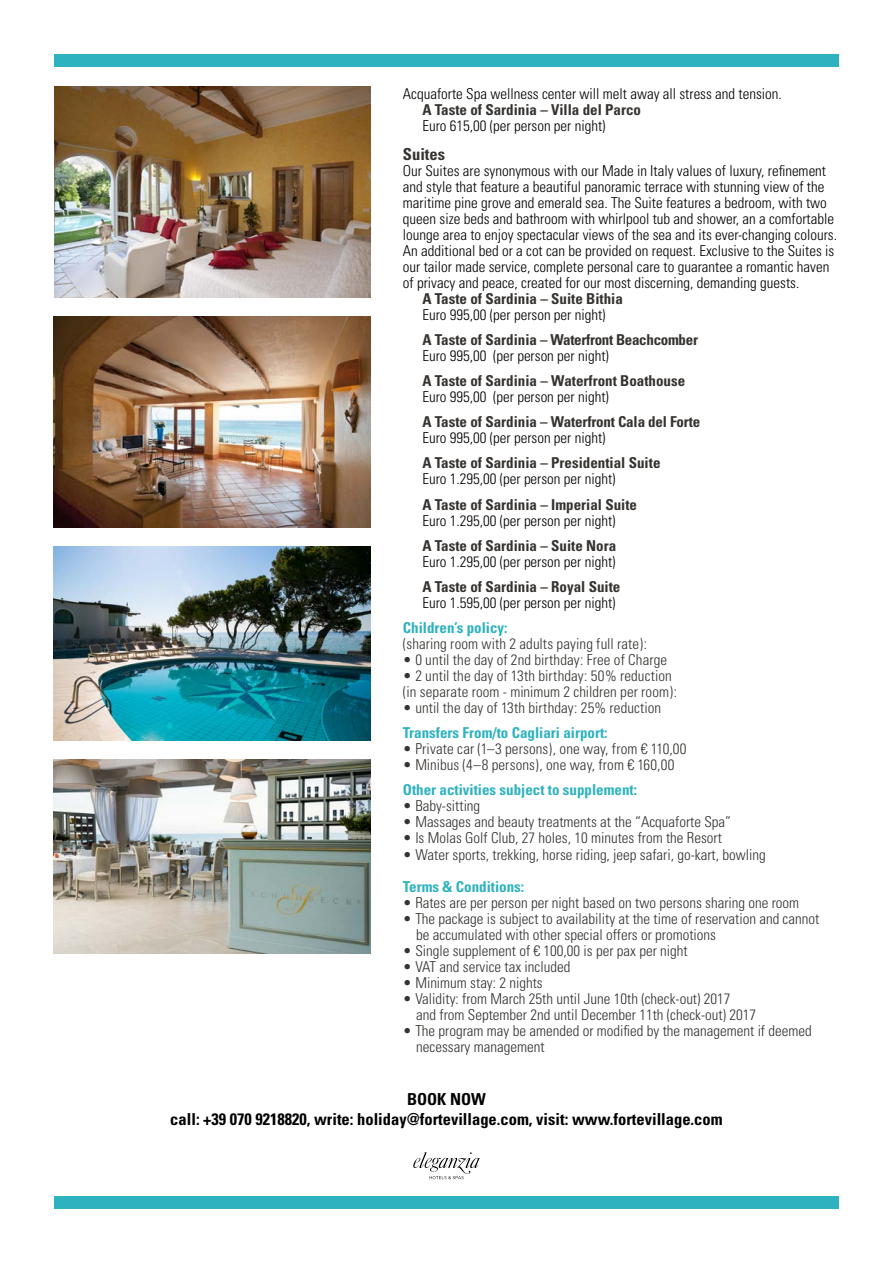
<style>
.page{position:relative;width:893px;height:1263px;background:#fff}
.page>*{position:absolute;margin:0;border:0;box-sizing:border-box;transform-origin:0 0}
.t1{font:700 condensed 16.5px/19.8px "Univers";color:#000;text-align:center}
.t2{font:700 condensed 16.5px "Univers";color:#35322f}
.t3{font:300 condensed 15px/16px "Univers";color:#35322f}
.t4{font:300 condensed 15px/16px "Univers";color:#000}
.t5{font:700 condensed 15px "Univers";color:#35322f}
.t6{font:700 condensed 15px "Univers";color:#2db2be}
.t7{font:700 condensed 15px "Univers";letter-spacing:-.02em;color:#35322f}
</style>
<div class="page">
<div style="left:54px;top:54px;width:785px;height:13px;background:#2db2bf"></div>
<div style="left:54px;top:1196px;width:785px;height:13px;background:#2db2bf"></div>
<img style="left:53px;top:316px;width:317px;height:212px">
<img style="left:54px;top:87px;width:317px;height:211px">
<svg style="left:413px;top:1152px;width:67px;height:27px"></svg>
<img style="left:53px;top:759px;width:317px;height:195px">
<img style="left:53px;top:546px;width:317px;height:195px">
<p class="t4" style="left:403px;top:85px;width:381px">Acquaforte Spa wellness center will melt away all stress and tension.</p>
<p class="t5" style="left:422px;top:100px;width:220px">A Taste of Sardinia – Villa del Parco</p>
<p class="t4" style="left:422px;top:117px;width:185px">Euro 615,00 (per person per night)</p>
<p class="t2" style="left:403px;top:144px;width:44px">Suites</p>
<p class="t4" style="left:403px;top:162px;width:436px">Our Suites are synonymous with our Made in Italy values of luxury, refinement and style that feature a beautiful panoramic terrace with stunning view of the maritime pine grove and emerald sea. The Suite features a bedroom, with two queen size beds and bathroom with whirlpool tub and shower, an a comfortable lounge area to enjoy spectacular views of the sea and its ever-changing colours.<br>An additional bed or a cot can be provided on request. Exclusive to the Suites is our tailor made service, complete personal care to guarantee a romantic haven of privacy and peace, created for our most discerning, demanding guests.</p>
<p class="t5" style="left:422px;top:289px;width:202px">A Taste of Sardinia – Suite Bithia</p>
<p class="t4" style="left:422px;top:307px;width:185px">Euro 995,00 (per person per night)</p>
<p class="t7" style="left:422px;top:331px;width:277px">A Taste of Sardinia – Waterfront Beachcomber</p>
<p class="t4" style="left:422px;top:348px;width:188px">Euro 995,00 (per person per night)</p>
<p class="t5" style="left:422px;top:372px;width:264px">A Taste of Sardinia – Waterfront Boathouse</p>
<p class="t4" style="left:422px;top:389px;width:188px">Euro 995,00 (per person per night)</p>
<p class="t5" style="left:422px;top:413px;width:279px">A Taste of Sardinia – Waterfront Cala del Forte</p>
<p class="t4" style="left:422px;top:430px;width:185px">Euro 995,00 (per person per night)</p>
<p class="t5" style="left:422px;top:454px;width:240px">A Taste of Sardinia – Presidential Suite</p>
<p class="t4" style="left:422px;top:471px;width:195px">Euro 1.295,00 (per person per night)</p>
<p class="t5" style="left:422px;top:495px;width:216px">A Taste of Sardinia – Imperial Suite</p>
<p class="t4" style="left:422px;top:512px;width:195px">Euro 1.295,00 (per person per night)</p>
<p class="t5" style="left:422px;top:536px;width:195px">A Taste of Sardinia – Suite Nora</p>
<p class="t4" style="left:422px;top:553px;width:195px">Euro 1.295,00 (per person per night)</p>
<p class="t5" style="left:422px;top:577px;width:200px">A Taste of Sardinia – Royal Suite</p>
<p class="t4" style="left:422px;top:594px;width:195px">Euro 1.595,00 (per person per night)</p>
<p class="t6" style="left:403px;top:618px;width:106px">Children’s policy:</p>
<p class="t3" style="left:403px;top:636px;width:246px">(sharing room with 2 adults paying full rate):</p>
<p class="t3" style="left:403px;top:652px;width:266px">• 0 until the day of 2nd birthday: Free of Charge</p>
<p class="t3" style="left:403px;top:668px;width:276px">• 2 until the day of 13th birthday: 50% reduction (in separate room - minimum 2 children per room):</p>
<p class="t3" style="left:403px;top:700px;width:260px">• until the day of 13th birthday: 25% reduction</p>
<p class="t6" style="left:403px;top:724px;width:206px">Transfers From/to Cagliari airport:</p>
<p class="t3" style="left:403px;top:741px;width:285px">• Private car (1–3 persons), one way, from € 110,00</p>
<p class="t3" style="left:403px;top:757px;width:273px">• Minibus (4–8 persons), one way, from € 160,00</p>
<p class="t6" style="left:403px;top:781px;width:236px">Other activities subject to supplement:</p>
<p class="t3" style="left:403px;top:798px;width:79px">• Baby-sitting</p>
<p class="t3" style="left:403px;top:814px;width:330px">• Massages and beauty treatments at the “Acquaforte Spa”</p>
<p class="t3" style="left:403px;top:830px;width:320px">• Is Molas Golf Club, 27 holes, 10 minutes from the Resort</p>
<p class="t3" style="left:403px;top:846px;width:364px">• Water sports, trekking, horse riding, jeep safari, go-kart, bowling</p>
<p class="t6" style="left:403px;top:877px;width:123px">Terms &amp; Conditions:</p>
<p class="t3" style="left:403px;top:894px;width:398px">• Rates are per person per night based on two persons sharing one room</p>
<p class="t3" style="left:416px;top:910px;width:405px;text-indent:-13px">• The package is subject to availability at the time of reservation and cannot be accumulated with other special offers or promotions</p>
<p class="t3" style="left:403px;top:942px;width:286px">• Single supplement of € 100,00 is per pax per night</p>
<p class="t3" style="left:403px;top:958px;width:169px">• VAT and service tax included</p>
<p class="t3" style="left:403px;top:975px;width:141px">• Minimum stay: 2 nights</p>
<p class="t3" style="left:416px;top:991px;width:341px;text-indent:-13px">• Validity: from March 25th until June 10th (check-out) 2017<br>and from September 2nd until December 11th (check-out) 2017</p>
<p class="t3" style="left:416px;top:1023px;width:397px;text-indent:-13px">• The program may be amended or modified by the management if deemed necessary management</p>
<p class="t1" style="left:170px;top:1089px;width:554px">BOOK NOW<br>call: +39 070 9218820, write: holiday@fortevillage.com, visit: www.fortevillage.com</p>
</div>
